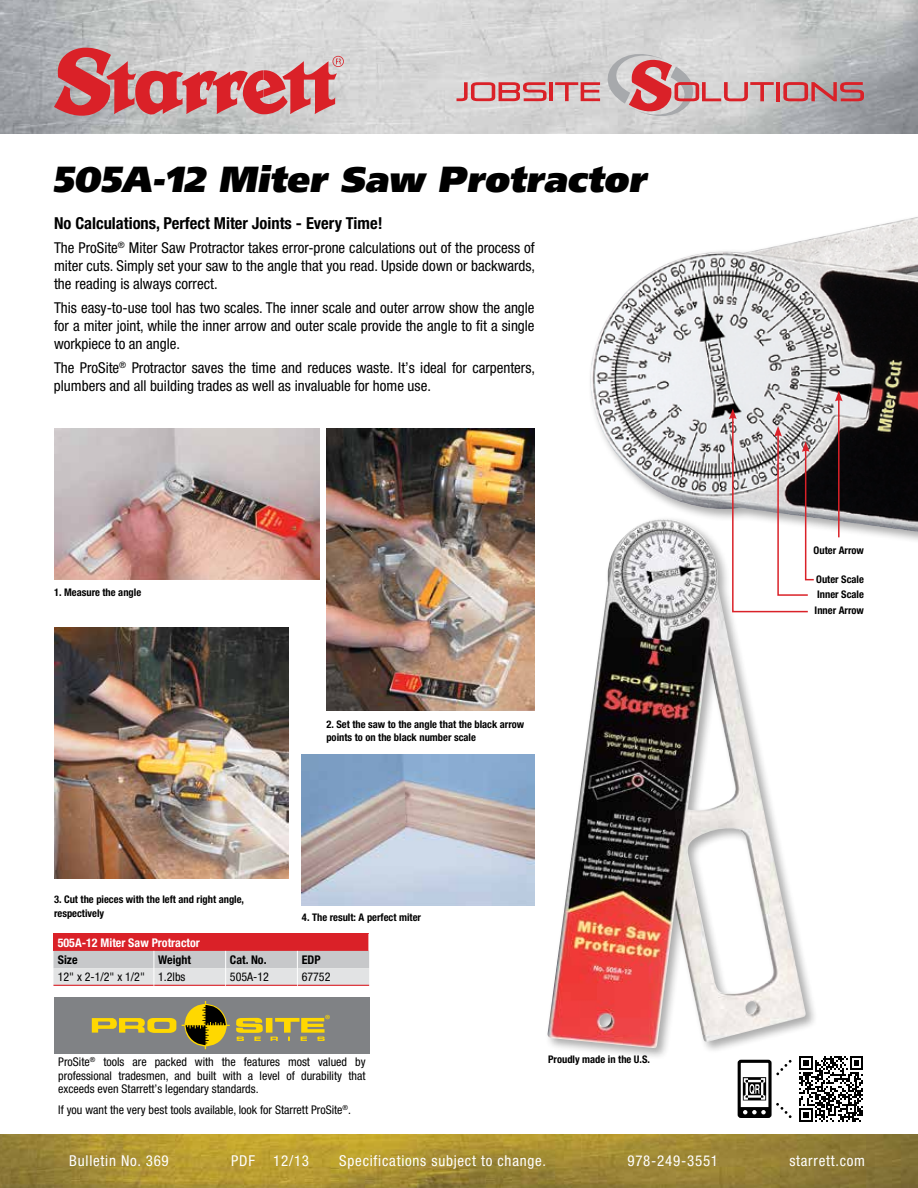
<style>
.page{position:relative;width:918px;height:1188px;background:#fff}
.page>*{position:absolute;margin:0;border:0;box-sizing:border-box;transform-origin:0 0}
.t1{font:500 36px "AG Foreigner ULB Oblique";color:#000}
.t2{font:700 condensed 16.5px "Helvetica Neue LT Pro";color:#000}
.t3{font:condensed 15px/18px "Helvetica Neue LT Pro";color:#000;text-align:justify}
.t4{font:condensed 15px "Helvetica Neue LT Pro";letter-spacing:.05em;color:#fff}
.t5{font:13.5px "Myriad Pro";color:#ffd800}
.t6{font:condensed 12px/13.5px "Helvetica Neue LT Pro";color:#000;text-align:justify}
.t7{font:700 condensed 12px "Helvetica Neue LT Pro";color:#fff}
.t8{font:700 condensed 12px "Helvetica Neue LT Pro";color:#000}
.t9{font:700 condensed 10.5px/13.5px "Helvetica Neue LT Pro";color:#000}
</style>
<div class="page">
<svg style="left:799px;top:1056px;width:64px;height:66px"></svg>
<svg style="left:53px;top:934px;width:317px;height:52px;background:#d6999c"></svg>
<hr style="left:53px;top:985px;width:101px;height:1px;background:#da2128">
<hr style="left:154px;top:985px;width:71px;height:1px;background:#da2128">
<hr style="left:226px;top:985px;width:71px;height:1px;background:#da2128">
<hr style="left:298px;top:985px;width:71px;height:1px;background:#da2128">
<div style="left:54px;top:997px;width:316px;height:57px;background:#808285"></div>
<svg style="left:92px;top:1018px;width:84px;height:15px"></svg>
<svg style="left:182px;top:1001px;width:48px;height:48px"></svg>
<div style="left:266px;top:1018px;width:6px;height:15px;background:#ffd800"></div>
<svg style="left:271px;top:1018px;width:54px;height:23px"></svg>
<svg style="left:236px;top:1018px;width:27px;height:23px"></svg>
<img style="left:54px;top:429px;width:265px;height:151px">
<img style="left:326px;top:429px;width:209px;height:282px">
<img style="left:54px;top:628px;width:234px;height:250px">
<img style="left:302px;top:754px;width:232px;height:151px">
<div style="left:587px;top:213px;width:331px;height:333px;background:#000;opacity:.33"></div>
<img style="left:590px;top:217px;width:328px;height:315px">
<div style="left:545px;top:516px;width:273px;height:545px;background:#000;opacity:.33"></div>
<img style="left:548px;top:519px;width:258px;height:529px">
<hr style="left:838px;top:399px;width:2px;height:138px;background:#da2128">
<svg style="left:835px;top:391px;width:8px;height:10px"></svg>
<svg style="left:729px;top:409px;width:86px;height:204px"></svg>
<img style="left:0;top:0;width:918px;height:134px">
<img style="left:0;top:1134px;width:918px;height:54px">
<svg style="left:54px;top:48px;width:290px;height:68px;background:#d18285"></svg>
<svg style="left:742px;top:1107px;width:26px;height:7px"></svg>
<svg style="left:776px;top:1103px;width:16px;height:15px"></svg>
<svg style="left:776px;top:1060px;width:16px;height:15px"></svg>
<div style="left:738px;top:1060px;width:34px;height:58px;border:3px solid #000;border-radius:2px"></div>
<svg style="left:743px;top:1077px;width:23px;height:23px"></svg>
<svg style="left:608px;top:54px;width:166px;height:62px;background:#d1adaf"></svg>
<hr style="left:776px;top:82px;width:4px;height:19px;background:#da2128">
<svg style="left:783px;top:82px;width:81px;height:19px;background:#be7377"></svg>
<svg style="left:457px;top:82px;width:90px;height:19px;background:#d8878a"></svg>
<hr style="left:549px;top:82px;width:4px;height:19px;background:#da2128">
<svg style="left:555px;top:82px;width:45px;height:19px"></svg>
<h1 class="t1" style="left:54px;top:159px;width:595px">505A-12 Miter Saw Protractor</h1>
<p class="t2" style="left:54px;top:213px;width:330px">No Calculations, Perfect Miter Joints - Every Time!</p>
<p class="t3" style="left:54px;top:238px;width:483px">The ProSite<sup>®</sup> Miter Saw Protractor takes error-prone calculations out of the process of miter cuts. Simply set your saw to the angle that you read. Upside down or backwards, the reading is always correct.</p>
<p class="t3" style="left:54px;top:298px;width:482px">This easy-to-use tool has two scales. The inner scale and outer arrow show the angle for a miter joint, while the inner arrow and outer scale provide the angle to fit a single workpiece to an angle.</p>
<p class="t3" style="left:54px;top:358px;width:483px">The ProSite<sup>®</sup> Protractor saves the time and reduces waste. It’s ideal for carpenters, plumbers and all building trades as well as invaluable for home use.</p>
<p class="t9" style="left:54px;top:585px;width:89px">1. Measure the angle</p>
<p class="t9" style="left:326px;top:717px;width:199px">2. Set the saw to the angle that the black arrow points to on the black number scale</p>
<p class="t9" style="left:54px;top:893px;width:192px">3. Cut the pieces with the left and right angle, respectively</p>
<p class="t9" style="left:302px;top:910px;width:121px">4. The result: A perfect miter</p>
<p class="t7" style="left:58px;top:935px;width:144px">505A-12 Miter Saw Protractor</p>
<p class="t8" style="left:58px;top:952px;width:21px">Size</p>
<p class="t8" style="left:158px;top:952px;width:34px">Weight</p>
<p class="t8" style="left:230px;top:952px;width:38px">Cat. No.</p>
<p class="t8" style="left:302px;top:952px;width:20px">EDP</p>
<p class="t6" style="left:58px;top:970px;width:129px">12" x 2-1/2" x 1/2" 1.2lbs</p>
<p class="t6" style="left:230px;top:970px;width:41px">505A-12</p>
<p class="t6" style="left:302px;top:970px;width:30px">67752</p>
<p class="t5" style="left:325px;top:1012px;width:7px">®</p>
<p class="t6" style="left:58px;top:1055px;width:309px">ProSite<sup>®</sup> tools are packed with the features most valued by professional tradesmen, and built with a level of durability that exceeds even Starrett’s legendary standards.</p>
<p class="t6" style="left:58px;top:1103px;width:294px">If you want the very best tools available, look for Starrett ProSite<sup>®</sup>.</p>
<p class="t9" style="left:548px;top:1053px;width:103px">Proudly made in the U.S.</p>
<p class="t9" style="left:814px;top:543px;width:52px">Outer Arrow</p>
<p class="t9" style="left:816px;top:573px;width:49px;line-height:14.2px">Outer Scale<br>Inner Scale</p>
<p class="t9" style="left:815px;top:604px;width:51px">Inner Arrow</p>
<p class="t4" style="left:69px;top:1152px;width:101px">Bulletin No. 369</p>
<p class="t4" style="left:231px;top:1152px;width:79px">PDF 12/13</p>
<p class="t4" style="left:339px;top:1152px;width:208px">Specifications subject to change.</p>
<p class="t4" style="left:627px;top:1152px;width:92px">978-249-3551</p>
<p class="t4" style="left:789px;top:1152px;width:77px">starrett.com</p>
</div>
